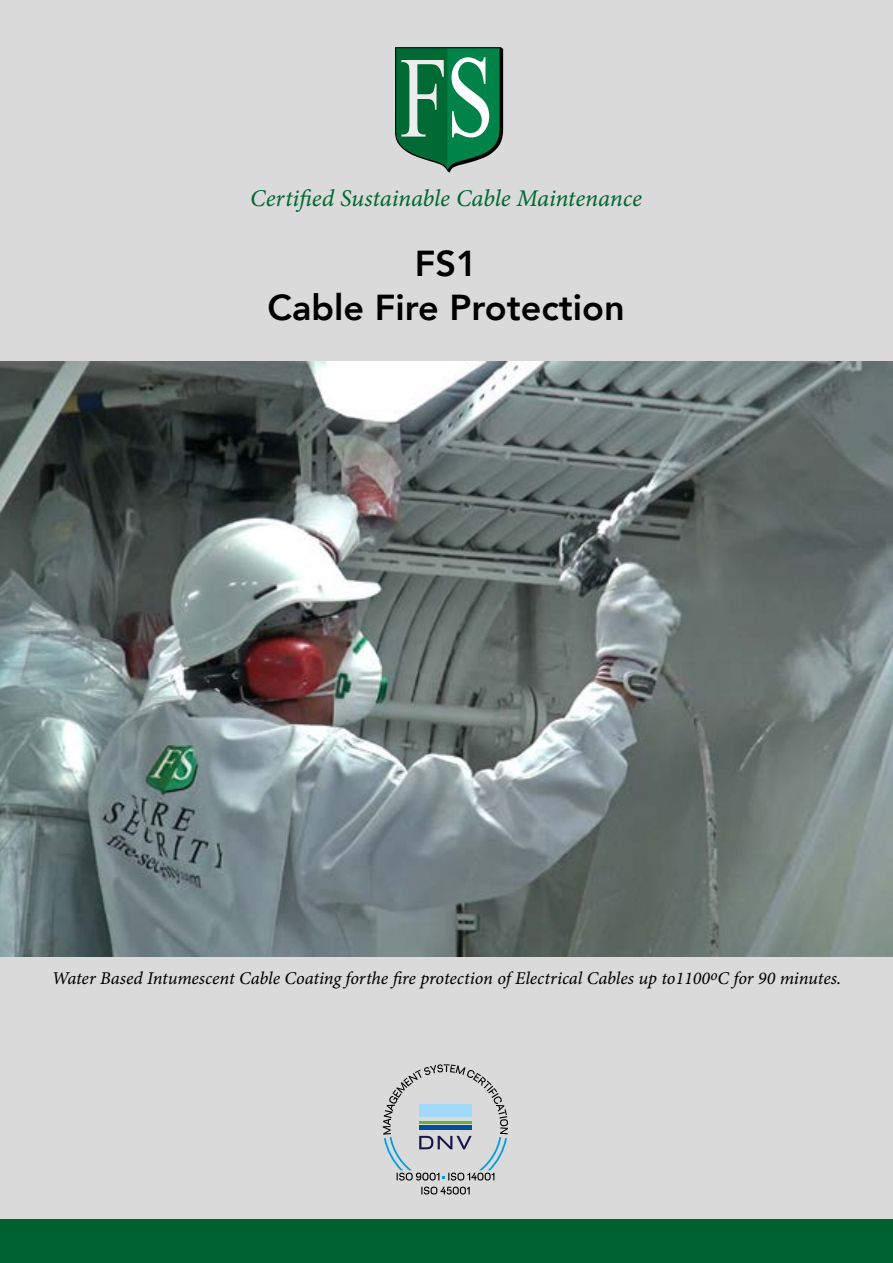
<style>
.page{position:relative;width:893px;height:1263px;background:#fff}
.page>*{position:absolute;margin:0;border:0;box-sizing:border-box;transform-origin:0 0}
.t1{font:800 36px/43.5px "Avenir";color:#000;text-align:center}
.t2{font:24px "Minion Pro It Capt";letter-spacing:-.01em;color:#006832}
.t3{font:18px "Minion Pro It Capt";letter-spacing:-.005em;color:#000}
</style>
<div class="page">
<div style="left:0;top:0;width:893px;height:1220px;background:#dadada"></div>
<div style="left:0;top:1220px;width:893px;height:43px;background:#006130"></div>
<img style="left:0;top:361px;width:893px;height:596px">
<svg style="left:421px;top:1186px;width:49px;height:8px"></svg>
<svg style="left:383px;top:1064px;width:125px;height:116px"></svg>
<svg style="left:395px;top:47px;width:108px;height:126px;background:#428e6a"></svg>
<h2 class="t2" style="left:250px;top:181px;width:393px">Certified Sustainable Cable Maintenance</h2>
<h1 class="t1" style="left:267px;top:242px;width:359px">FS1<br>Cable Fire Protection</h1>
<p class="t3" style="left:52px;top:966px;width:791px">Water Based Intumescent Cable Coating forthe fire protection of Electrical Cables up to1100<sup>o</sup>C for 90 minutes.</p>
</div>
